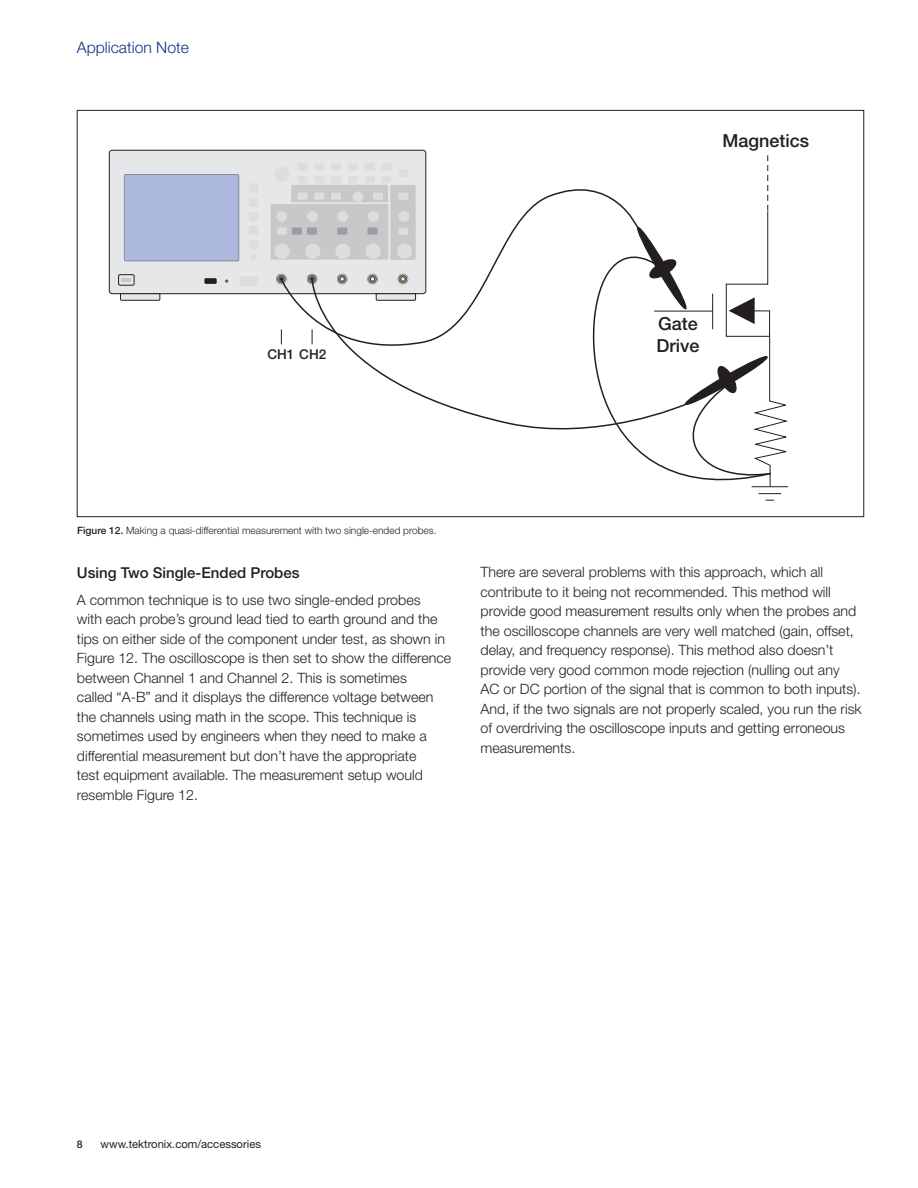
<style>
.page{position:relative;width:918px;height:1188px;background:#fff}
.page>*{position:absolute;margin:0;border:0;box-sizing:border-box;transform-origin:0 0}
.t1{font:500 18px/21.6px "Helvetica Neue";color:#231f20}
.t2{font:300 15.75px "Helvetica Neue";color:#183181}
.Heading_3{font:500 15px "Helvetica Neue";color:#231f20}
.Body_-_regular{font:300 14.25px/19.5px "Helvetica Neue";color:#231f20}
.t3{font:500 13.5px "Helvetica Neue";color:#231f20}
.t4{font:11.25px "Helvetica Neue";color:#231f20}
.t5{font:500 10.5px "Helvetica Neue";color:#231f20}
.t6{font:300 10.2px "Helvetica Neue";color:#231f20}
.s1{font-weight:500}
</style>
<div class="page">
<div style="left:109px;top:150px;width:317px;height:144px;background:#e6e7e9;border-radius:3px"></div>
<div style="left:109px;top:150px;width:317px;height:144px;border:1px solid #231f20;border-radius:3px"></div>
<div style="left:271px;top:204px;width:117px;height:56px;background:#c7c8ca"></div>
<div style="left:118px;top:275px;width:16px;height:10px;border:1px solid #231f20"></div>
<div style="left:204px;top:278px;width:13px;height:6px;background:#231f20"></div>
<div style="left:249px;top:183px;width:9px;height:10px;background:#dcdddf"></div>
<div style="left:249px;top:198px;width:9px;height:9px;background:#dcdddf"></div>
<div style="left:249px;top:212px;width:9px;height:9px;background:#dcdddf"></div>
<div style="left:249px;top:226px;width:9px;height:9px;background:#dcdddf"></div>
<div style="left:249px;top:240px;width:9px;height:9px;background:#dcdddf"></div>
<div style="left:124px;top:175px;width:115px;height:86px;background:#acb8dd"></div>
<div style="left:124px;top:174px;width:115px;height:87px;border:1px solid #8a8c8f"></div>
<div style="left:277px;top:274px;width:9px;height:10px;border:1px solid #bcbdc0;border-radius:50%"></div>
<div style="left:298px;top:163px;width:10px;height:7px;background:#dcdddf"></div>
<div style="left:314px;top:163px;width:10px;height:7px;background:#dcdddf"></div>
<div style="left:331px;top:163px;width:10px;height:7px;background:#dcdddf"></div>
<div style="left:348px;top:163px;width:10px;height:7px;background:#dcdddf"></div>
<div style="left:365px;top:163px;width:10px;height:7px;background:#dcdddf"></div>
<div style="left:381px;top:163px;width:10px;height:7px;background:#dcdddf"></div>
<div style="left:398px;top:170px;width:10px;height:7px;background:#dcdddf"></div>
<div style="left:274px;top:167px;width:16px;height:15px;background:#dcdddf;border-radius:50%"></div>
<div style="left:274px;top:244px;width:16px;height:15px;background:#dcdddf;border-radius:50%"></div>
<div style="left:276px;top:211px;width:11px;height:11px;background:#dcdddf;border-radius:50%"></div>
<div style="left:277px;top:227px;width:10px;height:8px;background:#dcdddf"></div>
<svg style="left:120px;top:294px;width:40px;height:6px"></svg>
<div style="left:240px;top:276px;width:18px;height:10px;background:#dcdddf"></div>
<svg style="left:225px;top:279px;width:3px;height:4px"></svg>
<div style="left:250px;top:254px;width:7px;height:7px;background:#dcdddf;border-radius:50%"></div>
<hr style="left:121px;top:278px;width:10px;height:4px;background:#c7c8ca">
<svg style="left:280px;top:172px;width:354px;height:173px"></svg>
<svg style="left:279px;top:277px;width:5px;height:4px"></svg>
<svg style="left:311px;top:277px;width:262px;height:153px"></svg>
<svg style="left:309px;top:276px;width:6px;height:6px"></svg>
<svg style="left:634px;top:155px;width:155px;height:332px"></svg>
<svg style="left:573px;top:241px;width:199px;height:260px"></svg>
<p class="t2" style="left:77px;top:37px;width:114px">Application Note</p>
<p class="t3" style="left:267px;top:346px;width:60px">CH1 CH2</p>
<p class="t1" style="left:723px;top:129px;width:88px">Magnetics</p>
<p class="t1" style="left:657px;top:313px;width:45px">Gate<br>Drive</p>
<p class="t6" style="left:77px;top:524px;width:361px"><span class="s1">Figure 12.</span> Making a quasi-differential measurement with two single-ended probes.</p>
<p class="Heading_3" style="left:77px;top:564px;width:224px">Using Two Single-Ended Probes</p>
<p class="Body_-_regular" style="left:77px;top:590px;width:376px">A common technique is to use two single-ended probes<br>with each probe’s ground lead tied to earth ground and the tips on either side of the component under test, as shown in Figure 12. The oscilloscope is then set to show the difference between Channel 1 and Channel 2. This is sometimes<br>called “A-B” and it displays the difference voltage between the channels using math in the scope. This technique is sometimes used by engineers when they need to make a differential measurement but don’t have the appropriate<br>test equipment available. The measurement setup would resemble Figure 12.</p>
<p class="Body_-_regular" style="left:481px;top:562px;width:383px">There are several problems with this approach, which all contribute to it being not recommended. This method will provide good measurement results only when the probes and the oscilloscope channels are very well matched (gain, offset, delay, and frequency response). This method also doesn’t provide very good common mode rejection (nulling out any AC or DC portion of the signal that is common to both inputs).<br>And, if the two signals are not properly scaled, you run the risk of overdriving the oscilloscope inputs and getting erroneous measurements.</p>
<p class="t5" style="left:77px;top:1138px;width:7px">8</p>
<p class="t4" style="left:101px;top:1138px;width:162px">www.tektronix.com/accessories</p>
</div>
